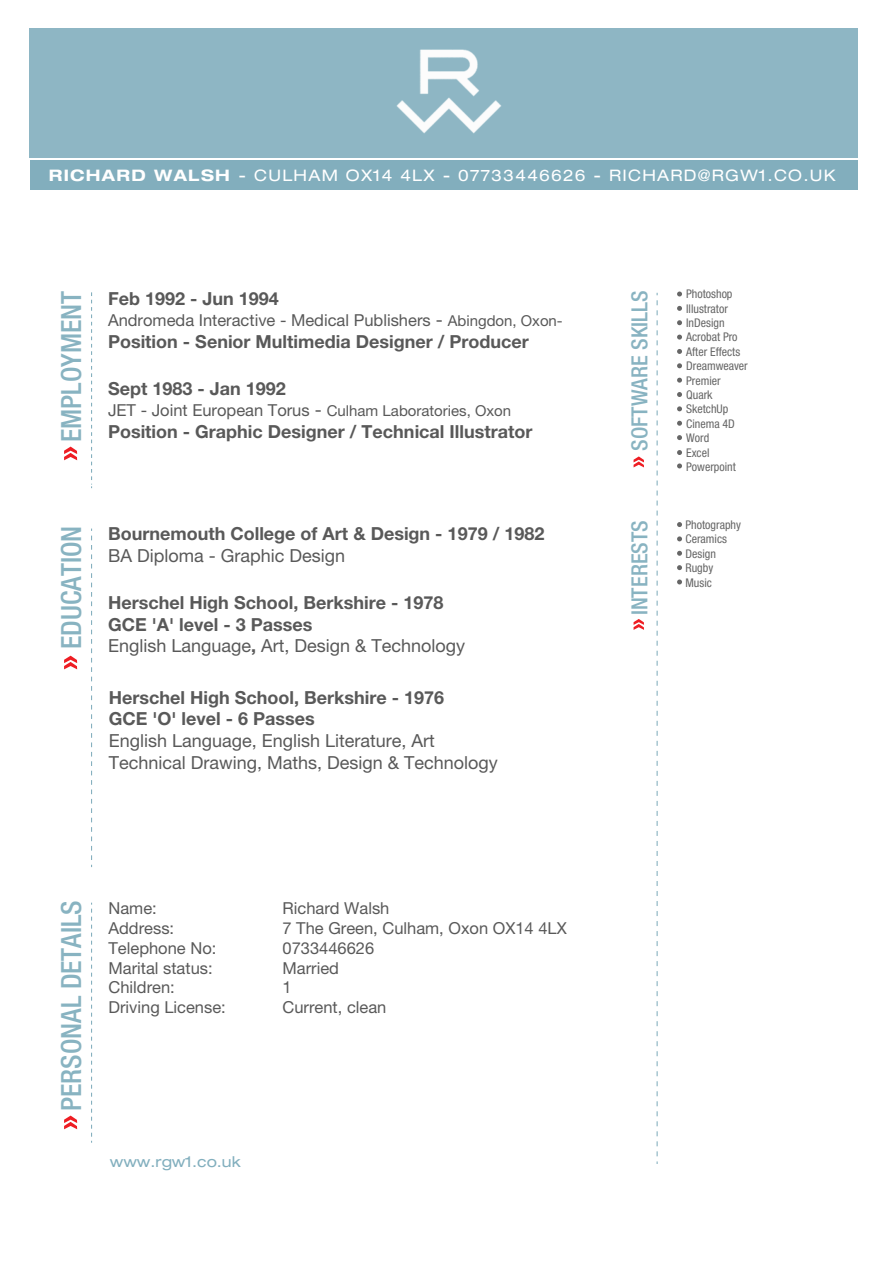
<style>
.page{position:relative;width:893px;height:1263px;background:#fff}
.page>*{position:absolute;margin:0;border:0;box-sizing:border-box;transform-origin:0 0}
.t1{font:500 condensed 27.9px "Helvetica Neue LT Std";color:#88b3c1}
.t2{font:500 condensed 22.35px "Helvetica Neue LT Std";color:#88b3c1}
.t3{font:700 18px/21.6px "Helvetica Neue LT Std";color:#595959}
.t4{font:18px/21.6px "Helvetica Neue LT Std";color:#595959}
.t5{font:16.5px/19.8px "Helvetica Neue LT Std";color:#595959}
.t6{font:expanded 15.9px "Helvetica Neue LT Std";letter-spacing:.08em;color:#fff}
.t7{font:15px "Helvetica Neue LT Std";color:#595959}
.t8{font:expanded 15px "Helvetica Neue LT Std";color:#82afbe}
.t9{font:condensed 12px/14.4px "Helvetica Neue LT Std";color:#666}
.s1{font-weight:700}
.s2{font-size:18px}
.s3{font-size:15px}
.s4{font-size:16.5px}
.s5{font-weight:400}
</style>
<div class="page">
<svg style="left:91px;top:292px;width:1px;height:196px"></svg>
<div style="left:30px;top:28px;width:827px;height:130px;background:#8eb6c4"></div>
<div style="left:30px;top:160px;width:827px;height:29px;background:#82aebd"></div>
<svg style="left:64px;top:447px;width:13px;height:13px"></svg>
<svg style="left:91px;top:528px;width:1px;height:339px"></svg>
<svg style="left:91px;top:903px;width:1px;height:240px"></svg>
<svg style="left:64px;top:656px;width:13px;height:13px"></svg>
<svg style="left:64px;top:1115px;width:13px;height:14px"></svg>
<svg style="left:657px;top:293px;width:1px;height:871px"></svg>
<svg style="left:634px;top:456px;width:10px;height:11px"></svg>
<svg style="left:677px;top:291px;width:5px;height:5px"></svg>
<svg style="left:677px;top:306px;width:5px;height:5px"></svg>
<svg style="left:677px;top:320px;width:5px;height:5px"></svg>
<svg style="left:677px;top:335px;width:5px;height:5px"></svg>
<svg style="left:677px;top:349px;width:5px;height:5px"></svg>
<svg style="left:677px;top:363px;width:5px;height:5px"></svg>
<svg style="left:677px;top:378px;width:5px;height:5px"></svg>
<svg style="left:677px;top:392px;width:5px;height:5px"></svg>
<svg style="left:677px;top:406px;width:5px;height:5px"></svg>
<svg style="left:677px;top:421px;width:5px;height:5px"></svg>
<svg style="left:677px;top:435px;width:5px;height:5px"></svg>
<svg style="left:677px;top:450px;width:5px;height:5px"></svg>
<svg style="left:677px;top:463px;width:5px;height:5px"></svg>
<svg style="left:634px;top:619px;width:10px;height:11px"></svg>
<svg style="left:677px;top:522px;width:5px;height:5px"></svg>
<svg style="left:677px;top:536px;width:5px;height:5px"></svg>
<svg style="left:677px;top:551px;width:5px;height:5px"></svg>
<svg style="left:677px;top:565px;width:5px;height:5px"></svg>
<svg style="left:677px;top:579px;width:5px;height:5px"></svg>
<p class="t6" style="left:49px;top:166px;width:789px"><span class="s1">RICHARD WALSH</span> - CULHAM OX14 4LX - 07733446626 - RICHARD@RGW1.CO.UK</p>
<h1 class="t1" style="left:55px;top:442px;width:153px;rotate:-90deg">EMPLOYMENT</h1>
<p class="t3" style="left:108px;top:287px;width:172px">Feb 1992 - Jun 1994</p>
<p class="t5" style="left:108px;top:310px;width:456px">Andromeda Interactive - Medical Publishers <span class="s2">-</span> <span class="s3">Abingdon, Oxon-</span></p>
<p class="t3" style="left:108px;top:330px;width:422px">Position - Senior Multimedia Designer / Producer</p>
<p class="t3" style="left:108px;top:377px;width:179px">Sept 1983 - Jan 1992</p>
<p class="t7" style="left:108px;top:402px;width:405px"><span class="s4">JET - Joint European Torus</span> <span class="s2">-</span> Culham Laboratories, Oxon</p>
<p class="t3" style="left:108px;top:420px;width:426px">Position - Graphic Designer / Technical Illustrator</p>
<h1 class="t1" style="left:55px;top:649px;width:125px;rotate:-90deg">EDUCATION</h1>
<p class="t3" style="left:108px;top:522px;width:438px">Bournemouth College of Art &amp; Design - 1979 / 1982</p>
<p class="t4" style="left:108px;top:544px;width:239px">BA Diploma - Graphic Design</p>
<p class="t3" style="left:108px;top:592px;width:359px">Herschel High School, Berkshire - 1978<br>GCE 'A' level - 3 Passes<br><span class="s5">English Language</span>, <span class="s5">Art, Design &amp; Technology</span></p>
<p class="t3" style="left:109px;top:686px;width:337px">Herschel High School, Berkshire - 1976<br>GCE 'O' level - 6 Passes</p>
<p class="t4" style="left:109px;top:729px;width:391px">English Language, English Literature, Art<br>Technical Drawing, Maths, Design &amp; Technology</p>
<h1 class="t1" style="left:55px;top:1111px;width:213px;rotate:-90deg">PERSONAL DETAILS</h1>
<p class="t5" style="left:109px;top:898px;width:119px">Name:<br>Address:<br>Telephone No:<br>Marital status:<br>Children:<br>Driving License:</p>
<p class="t5" style="left:282px;top:898px;width:286px">Richard Walsh<br>7 The Green, Culham, Oxon OX14 4LX<br>0733446626<br>Married<br>1<br>Current, clean</p>
<p class="t8" style="left:110px;top:1153px;width:132px">www.rgw1.co.uk</p>
<p class="t2" style="left:626px;top:451px;width:162px;rotate:-90deg">SOFTWARE SKILLS</p>
<p class="t2" style="left:626px;top:615px;width:96px;rotate:-90deg">INTERESTS</p>
<p class="t9" style="left:686px;top:287px;width:63px">Photoshop<br>Illustrator<br>InDesign<br>Acrobat Pro<br>After Effects<br>Dreamweaver<br>Premier<br>Quark<br>SketchUp<br>Cinema 4D<br>Word<br>Excel<br>Powerpoint</p>
<p class="t9" style="left:685px;top:517px;width:57px">Photography<br>Ceramics<br>Design<br>Rugby<br>Music</p>
</div>
